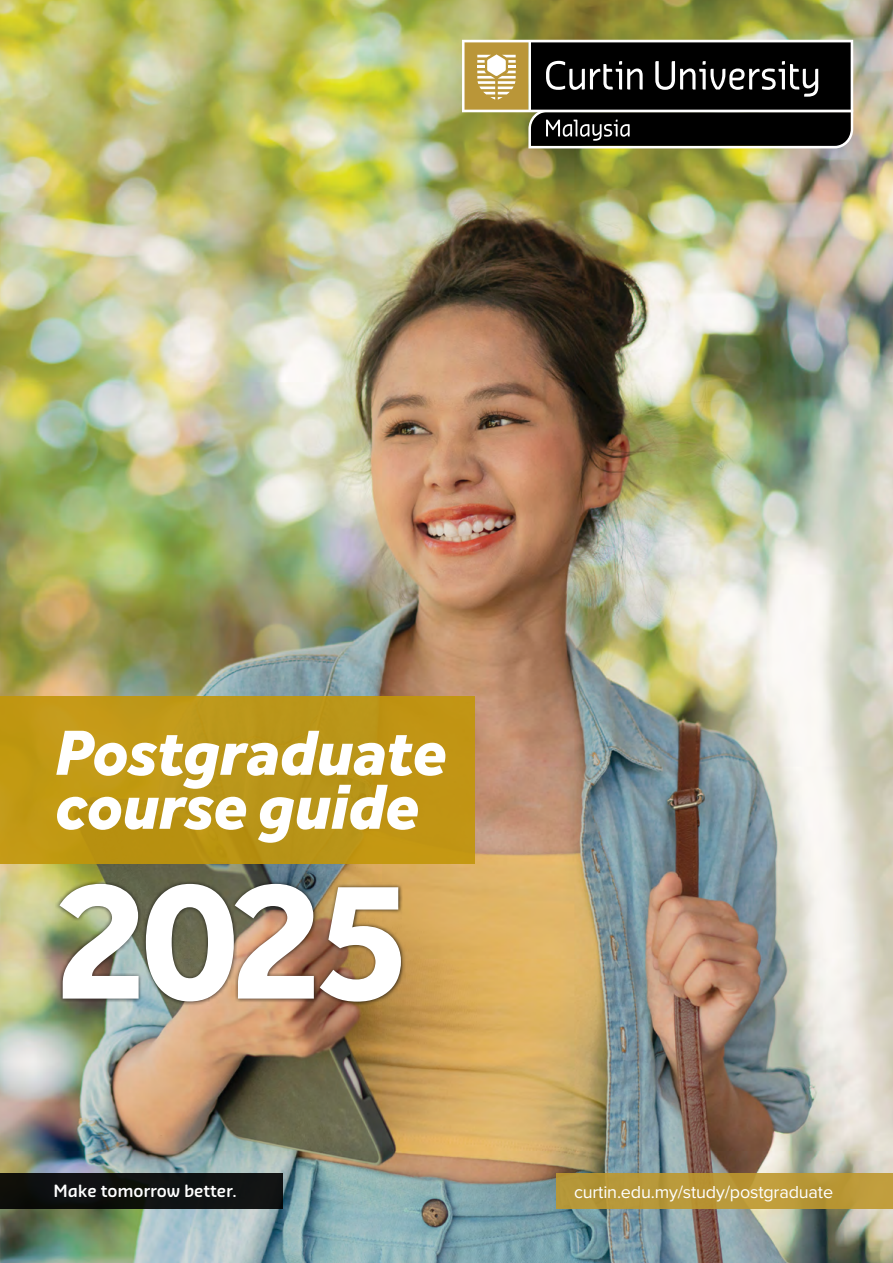
<style>
.page{position:relative;width:893px;height:1263px;background:#fff}
.page>*{position:absolute;margin:0;border:0;box-sizing:border-box;transform-origin:0 0}
.t1{font:700 177px "Effra";color:#fff}
.t2{font:italic 800 66px/54px "Effra";color:#fff}
.t3{font:18px "Proxima Nova";letter-spacing:-.01em;color:#fff}
.t4{font:600 16.5px "Sansa Soft Pro";letter-spacing:-.01em;color:#fff}
</style>
<div class="page">
<img style="left:0;top:0;width:893px;height:1263px">
<div style="left:0;top:696px;width:475px;height:167px;background:#be9616"></div>
<div style="left:0;top:1173px;width:283px;height:36px;background:#101213"></div>
<div style="left:556px;top:1173px;width:337px;height:36px;background:#b8983a"></div>
<div style="left:55px;top:880px;width:351px;height:126px;background:#000;opacity:.75"></div>
<svg style="left:462px;top:40px;width:391px;height:108px;background:#3f3c2f"></svg>
<h2 class="t2" style="left:54px;top:724px;width:393px">Postgraduate course guide</h2>
<h1 class="t1" style="left:54px;top:832px;width:361px">2025</h1>
<p class="t4" style="left:53px;top:1180px;width:185px">Make tomorrow better.</p>
<p class="t3" style="left:574px;top:1184px;width:261px">curtin.edu.my/study/postgraduate</p>
</div>
